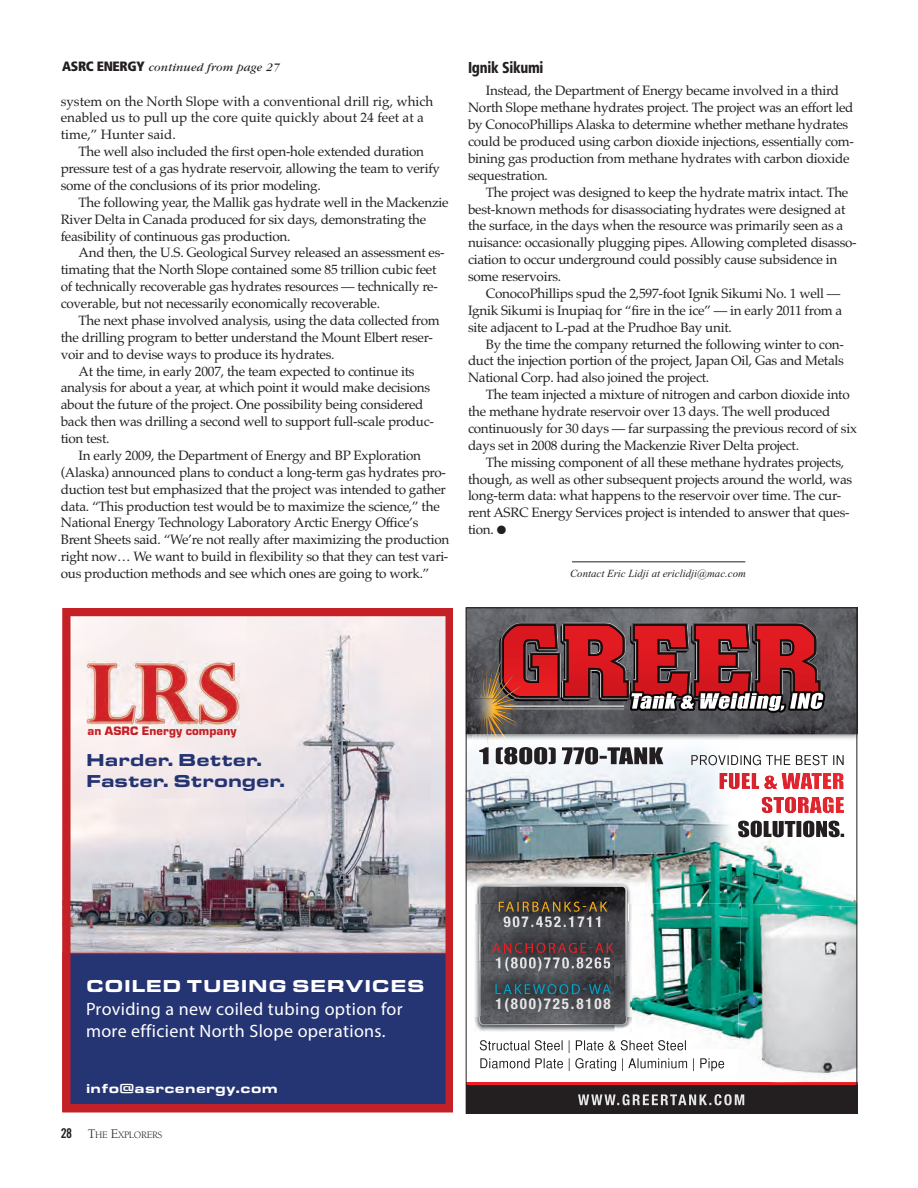
<style>
.page{position:relative;width:918px;height:1188px;background:#fff}
.page>*{position:absolute;margin:0;border:0;box-sizing:border-box;transform-origin:0 0}
.t1{font:18px/21.5px "Myriad Pro";letter-spacing:.02em;color:#fff}
.t2{font:900 18px/21.5px "Eurostile Ext";color:#243372}
.t3{font:900 18px "Eurostile Ext";letter-spacing:.03em;color:#fff}
.t4{font:900 condensed 15.75px "Frutiger";letter-spacing:-.02em;color:#231f20;scale:.9 1}
.t5{font:15px "Helvetica Neue Condensed Bold+T42";letter-spacing:.12em;color:#e6e6e6}
.t6{font:13.5px/16.8px "Palatino";letter-spacing:-.02em;color:#231f20}
.t7{font:13.5px/16.8px "Palatino";color:#231f20}
.t8{font:900 13.5px "Eurostile Ext";letter-spacing:.02em;color:#fff}
.t9{font:900 12.75px "Eurostile";letter-spacing:.01em;color:#c42026}
.t10{font:italic 12px "Garamond";letter-spacing:.015em;color:#231f20}
.t11{font:italic 10.8px "Times New Roman";color:#231f20}
.t12{font:10.2px "Berkeley";letter-spacing:-.025em;color:#231f20}
.s1{font-family:"Frutiger";font-weight:900;font-style:normal;font-stretch:condensed;font-size:13.5px}
.s2{font-family:"Trade Gothic LT Std Bd Cn 20";font-size:13.5px}
.s3{font-size:13.5px}
</style>
<div class="page">
<svg style="left:62px;top:608px;width:390px;height:504px;background:#9f91a6"></svg>
<img style="left:468px;top:748px;width:268px;height:135px">
<img style="left:712px;top:834px;width:143px;height:81px">
<img style="left:632px;top:904px;width:80px;height:130px">
<img style="left:711px;top:915px;width:26px;height:134px">
<img style="left:615px;top:826px;width:124px;height:78px">
<div style="left:466px;top:1082px;width:391px;height:32px;background:#231f20"></div>
<svg style="left:738px;top:821px;width:106px;height:16px"></svg>
<svg style="left:762px;top:797px;width:82px;height:16px"></svg>
<svg style="left:719px;top:773px;width:125px;height:16px"></svg>
<svg style="left:691px;top:755px;width:153px;height:10px"></svg>
<svg style="left:578px;top:1094px;width:166px;height:11px"></svg>
<hr style="left:466px;top:1082px;width:391px;height:2px;background:#ee1f23">
<img style="left:474px;top:904px;width:158px;height:128px">
<img style="left:474px;top:882px;width:3px;height:22px">
<img style="left:615px;top:882px;width:17px;height:22px">
<svg style="left:479px;top:1016px;width:148px;height:9px"></svg>
<img style="left:477px;top:880px;width:138px;height:24px">
<svg style="left:615px;top:880px;width:13px;height:2px"></svg>
<img style="left:479px;top:885px;width:148px;height:36px">
<img style="left:504px;top:916px;width:96px;height:5px">
<svg style="left:499px;top:902px;width:108px;height:10px"></svg>
<img style="left:479px;top:921px;width:156px;height:54px">
<img style="left:474px;top:921px;width:5px;height:41px">
<img style="left:481px;top:934px;width:144px;height:28px">
<svg style="left:477px;top:904px;width:2px;height:30px"></svg>
<svg style="left:615px;top:904px;width:13px;height:30px"></svg>
<img style="left:504px;top:921px;width:57px;height:6px">
<img style="left:496px;top:958px;width:114px;height:13px">
<svg style="left:492px;top:943px;width:122px;height:10px"></svg>
<img style="left:474px;top:975px;width:157px;height:41px">
<img style="left:615px;top:975px;width:10px;height:41px">
<svg style="left:474px;top:962px;width:5px;height:13px"></svg>
<svg style="left:615px;top:962px;width:16px;height:13px"></svg>
<img style="left:498px;top:962px;width:41px;height:9px">
<svg style="left:495px;top:984px;width:116px;height:10px"></svg>
<img style="left:737px;top:904px;width:118px;height:172px">
<img style="left:777px;top:1082px;width:27px;height:1px">
<svg style="left:739px;top:609px;width:116px;height:125px;background:#535458"></svg>
<img style="left:468px;top:609px;width:357px;height:104px">
<img style="left:521px;top:699px;width:218px;height:35px">
<img style="left:521px;top:709px;width:80px;height:1px">
<img style="left:521px;top:706px;width:80px;height:1px">
<img style="left:521px;top:699px;width:39px;height:2px">
<img style="left:501px;top:623px;width:129px;height:76px">
<img style="left:632px;top:623px;width:59px;height:68px">
<img style="left:693px;top:623px;width:59px;height:68px">
<img style="left:754px;top:623px;width:68px;height:68px">
<svg style="left:560px;top:682px;width:31px;height:19px"></svg>
<img style="left:503px;top:625px;width:56px;height:72px">
<img style="left:563px;top:624px;width:66px;height:74px">
<img style="left:564px;top:625px;width:64px;height:72px">
<img style="left:588px;top:639px;width:15px;height:17px">
<img style="left:689px;top:649px;width:1px;height:22px">
<img style="left:634px;top:625px;width:55px;height:66px">
<img style="left:750px;top:649px;width:1px;height:22px">
<img style="left:695px;top:625px;width:55px;height:66px">
<img style="left:755px;top:624px;width:66px;height:67px">
<img style="left:756px;top:625px;width:64px;height:66px">
<img style="left:780px;top:639px;width:14px;height:17px">
<img style="left:780px;top:668px;width:15px;height:25px">
<img style="left:788px;top:691px;width:37px;height:20px">
<svg style="left:790px;top:691px;width:33px;height:2px"></svg>
<img style="left:739px;top:691px;width:47px;height:22px">
<img style="left:784px;top:693px;width:39px;height:16px">
<svg style="left:601px;top:691px;width:183px;height:20px"></svg>
<img style="left:468px;top:655px;width:53px;height:79px">
<svg style="left:469px;top:734px;width:194px;height:30px"></svg>
<svg style="left:480px;top:1040px;width:244px;height:31px"></svg>
<hr style="left:572px;top:561px;width:173px;height:1px;background:#231f20">
<p class="t10" style="left:62px;top:64px;width:219px"><span class="s1">ASRC ENERGY</span> continued from page 27</p>
<p class="t7" style="left:61px;top:94px;width:374px">system on the North Slope with a conventional drill rig, which enabled us to pull up the core quite quickly about 24 feet at a time,” Hunter said.</p>
<p class="t6" style="left:61px;top:145px;width:381px;text-indent:18px">The well also included the first open-hole extended duration pressure test of a gas hydrate reservoir, allowing the team to verify some of the conclusions of its prior modeling.</p>
<p class="t6" style="left:61px;top:195px;width:389px;text-indent:18px">The following year, the Mallik gas hydrate well in the Mackenzie<br>River Delta in Canada produced for six days, demonstrating the feasibility of continuous gas production.</p>
<p class="t6" style="left:61px;top:246px;width:385px;text-indent:18px">And then, the U.S. Geological Survey released an assessment es&shy;timating that the North Slope contained some 85 trillion cubic feet of technically recoverable gas hydrates resources — technically re&shy;coverable, but not necessarily economically recoverable.</p>
<p class="t6" style="left:79px;top:313px;width:363px">The next phase involved analysis, using the data collected from</p>
<p class="t6" style="left:61px;top:330px;width:374px">the drilling program to better understand the Mount Elbert reser-</p>
<p class="t6" style="left:61px;top:347px;width:275px">voir and to devise ways to produce its hydrates.</p>
<p class="t6" style="left:79px;top:364px;width:338px">At the time, in early 2007, the team expected to continue its</p>
<p class="t6" style="left:61px;top:381px;width:371px">analysis for about a year, at which point it would make decisions</p>
<p class="t6" style="left:61px;top:398px;width:364px">about the future of the project. One possibility being considered</p>
<p class="t6" style="left:61px;top:415px;width:375px">back then was drilling a second well to support full-scale produc-</p>
<p class="t6" style="left:61px;top:432px;width:50px">tion test.</p>
<p class="t6" style="left:79px;top:448px;width:344px">In early 2009, the Department of Energy and BP Exploration</p>
<p class="t6" style="left:61px;top:465px;width:387px">(Alaska) announced plans to conduct a long-term gas hydrates pro-</p>
<p class="t6" style="left:61px;top:482px;width:387px">duction test but emphasized that the project was intended to gather</p>
<p class="t6" style="left:61px;top:499px;width:381px">data. “This production test would be to maximize the science,” the</p>
<p class="t6" style="left:61px;top:516px;width:359px">National Energy Technology Laboratory Arctic Energy Office’s</p>
<p class="t6" style="left:61px;top:533px;width:390px">Brent Sheets said. “We’re not really after maximizing the production</p>
<p class="t6" style="left:61px;top:550px;width:389px">right now… We want to build in flexibility so that they can test vari-</p>
<p class="t6" style="left:61px;top:567px;width:370px">ous production methods and see which ones are going to work.”</p>
<p class="t4" style="left:468px;top:61px;width:85px">Ignik Sikumi</p>
<p class="t6" style="left:468px;top:84px;width:388px;text-indent:18px">Instead, the Department of Energy became involved in a third North Slope methane hydrates project. The project was an effort led by ConocoPhillips Alaska to determine whether methane hydrates could be produced using carbon dioxide injections, essentially com&shy;bining gas production from methane hydrates with carbon dioxide sequestration.</p>
<p class="t6" style="left:468px;top:185px;width:390px;text-indent:18px">The project was designed to keep the hydrate matrix intact. The best-known methods for disassociating hydrates were designed at the surface, in the days when the resource was primarily seen as a nuisance: occasionally plugging pipes. Allowing completed disasso&shy;ciation to occur underground could possibly cause subsidence in some reservoirs.</p>
<p class="t6" style="left:468px;top:287px;width:376px;text-indent:18px">ConocoPhillips spud the 2,597-foot Ignik Sikumi No. 1 well —<br>Ignik Sikumi is Inupiaq for “fire in the ice” — in early 2011 from a site adjacent to L-pad at the Prudhoe Bay unit.</p>
<p class="t6" style="left:468px;top:337px;width:377px;text-align:justify;text-indent:18px">By the time the company returned the following winter to con&shy;duct the injection portion of the project, Japan Oil, Gas and Metals National Corp. had also joined the project.</p>
<p class="t6" style="left:468px;top:388px;width:390px;text-indent:18px">The team injected a mixture of nitrogen and carbon dioxide into the methane hydrate reservoir over 13 days. The well produced continuously for 30 days — far surpassing the previous record of six days set in 2008 during the Mackenzie River Delta project.</p>
<p class="t6" style="left:468px;top:455px;width:386px;text-indent:18px">The missing component of all these methane hydrates projects, though, as well as other subsequent projects around the world, was long-term data: what happens to the reservoir over time. The cur&shy;rent ASRC Energy Services project is intended to answer that ques&shy;tion. ●</p>
<p class="t11" style="left:570px;top:567px;width:177px">Contact Eric Lidji at ericlidji@mac.com</p>
<p class="t9" style="left:88px;top:723px;width:151px">an ASRC Energy company</p>
<h1 class="t2" style="left:86px;top:751px;width:201px">Harder. Better.<br>Faster. Stronger.</h1>
<h1 class="t3" style="left:86px;top:980px;width:340px">COILED TUBING SERVICES</h1>
<h1 class="t1" style="left:86px;top:1000px;width:318px">Providing a new coiled tubing option for more efficient North Slope operations.</h1>
<p class="t8" style="left:86px;top:1084px;width:193px">info@asrcenergy.com</p>
<p class="t12" style="left:61px;top:1131px;width:103px"><span class="s2">28</span> <span class="s3">T</span>HE <span class="s3">E</span>XPLORERS</p>
<p class="t5" style="left:504px;top:916px;width:100px">907.452.1711</p>
<p class="t5" style="left:496px;top:958px;width:117px">1(800)770.8265</p>
<p class="t5" style="left:496px;top:998px;width:117px">1(800)725.8108</p>
</div>
